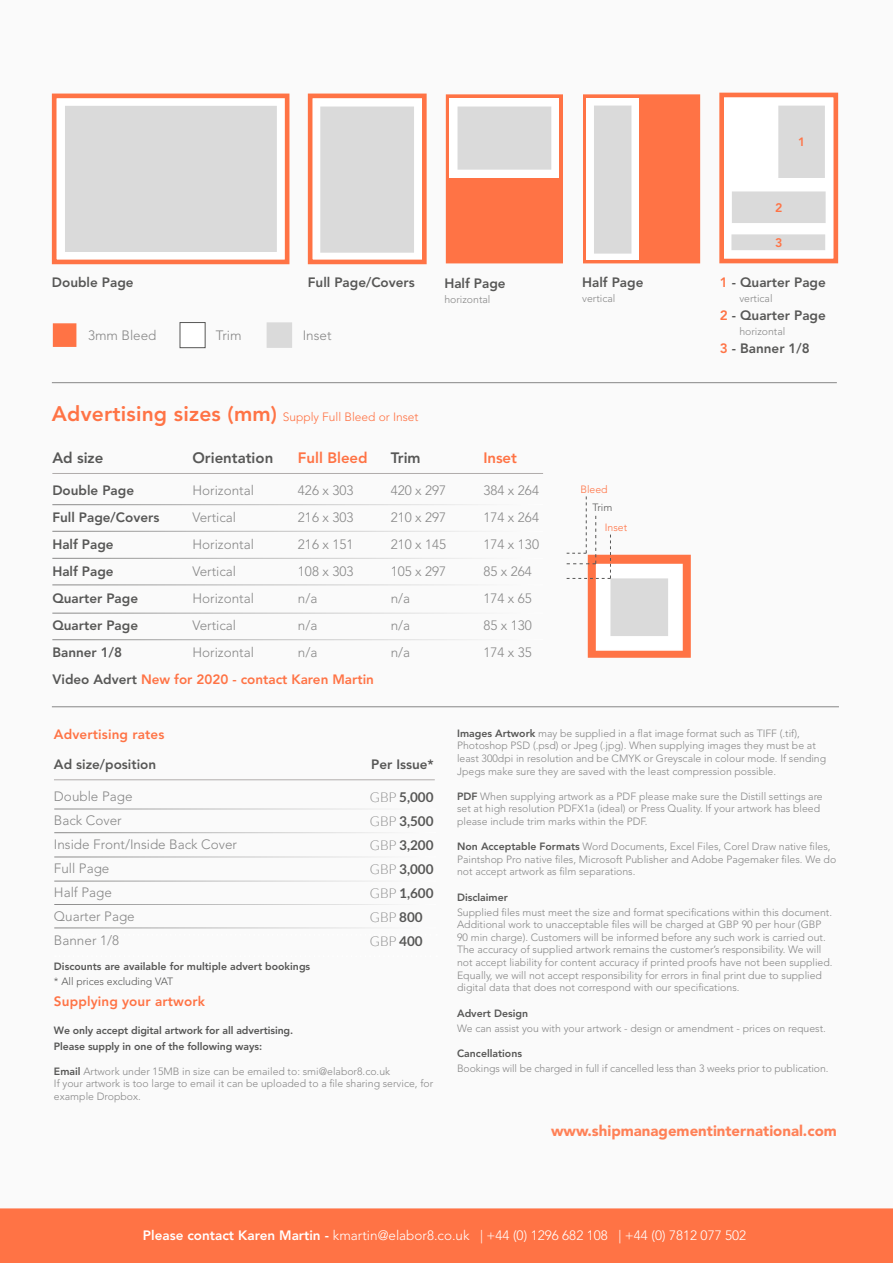
<style>
.page{position:relative;width:893px;height:1263px;background:#fafafa}
.page>*{position:absolute;margin:0;border:0;box-sizing:border-box;transform-origin:0 0}
.t1{font:900 15px "Avenir LT Std";color:#ff8157}
.t2{font:800 15px "Avenir LT Std";color:#575756}
.t3{font:800 15px "Avenir LT Std";color:#ff7345}
.t4{font:300 13.5px/27px "Avenir LT Std";color:#878787}
.t5{font:800 13.5px/27px "Avenir LT Std";color:#575756}
.t6{font:300 13.5px "Avenir LT Std";color:#fff}
.t7{font:700 13.5px/24px "Lato";color:#575756}
.t8{font:800 13.5px "Avenir LT Std";letter-spacing:.01em;color:#ff7345}
.t9{font:800 12.3px "Avenir LT Std";color:#ff7345}
.t10{font:300 12px "Avenir LT Std";color:#ff7345}
.t11{font:800 12px "Avenir LT Std";color:#ff7345}
.t12{font:300 10.5px/12.6px "Avenir LT Std";color:#878787}
.t13{font:800 10.5px/16.2px "Avenir LT Std";color:#575756}
.t14{font:300 10.5px "Avenir LT Std";color:#575756}
.t15{font:300 10.5px "Avenir LT Std";color:#ff7345}
.s1{font-weight:800;font-size:21px}
.s2{color:#ff7345}
.s3{font-weight:300;color:#878787}
.s4{font-weight:800;color:#575756}
.s5{font-weight:800}
</style>
<div class="page">
<div style="left:308px;top:94px;width:119px;height:170px;background:#fff;border:5px solid #ff7345"></div>
<div style="left:52px;top:94px;width:237px;height:170px;background:#fff;border:5px solid #ff7345"></div>
<div style="left:446px;top:94px;width:117px;height:169px;background:#ff7345"></div>
<div style="left:450px;top:98px;width:109px;height:80px;background:#fff"></div>
<div style="left:583px;top:94px;width:117px;height:169px;background:#ff7345;border:3px solid #ff7345"></div>
<div style="left:587px;top:98px;width:52px;height:162px;background:#fff"></div>
<div style="left:65px;top:106px;width:212px;height:146px;background:#dadada"></div>
<div style="left:320px;top:107px;width:94px;height:146px;background:#dadada"></div>
<div style="left:457px;top:107px;width:94px;height:63px;background:#dadada;border:2px solid #dadada"></div>
<div style="left:594px;top:106px;width:37px;height:148px;background:#dadada"></div>
<div style="left:719px;top:93px;width:119px;height:170px;background:#fff;border:5px solid #ff7345"></div>
<div style="left:778px;top:106px;width:47px;height:72px;background:#dadada;border:2px solid #dadada"></div>
<div style="left:732px;top:191px;width:94px;height:32px;background:#dadada;border:2px solid #dadada"></div>
<div style="left:731px;top:234px;width:94px;height:16px;background:#dadada;border:2px solid #dadada"></div>
<div style="left:267px;top:322px;width:25px;height:26px;background:#dadada"></div>
<div style="left:53px;top:323px;width:23px;height:24px;background:#ff7345;border:2px solid #ff7345"></div>
<div style="left:180px;top:322px;width:25px;height:26px;background:#fff;border:1px solid #575756"></div>
<hr style="left:54px;top:779px;width:381px;height:1px;background:#b1adac">
<hr style="left:54px;top:809px;width:382px;height:1px;background:#fff">
<hr style="left:54px;top:832px;width:382px;height:1px;background:#fff">
<hr style="left:54px;top:857px;width:382px;height:1px;background:#fff">
<hr style="left:54px;top:881px;width:382px;height:1px;background:#fff">
<hr style="left:54px;top:904px;width:382px;height:1px;background:#fff">
<hr style="left:54px;top:928px;width:382px;height:1px;background:#fff">
<hr style="left:52px;top:706px;width:787px;height:1px;background:#878787">
<div style="left:588px;top:555px;width:103px;height:103px;background:#ff7345;border:2px solid #ff7345"></div>
<div style="left:596px;top:564px;width:87px;height:87px;background:#fff;border:2px solid #fff"></div>
<div style="left:610px;top:578px;width:58px;height:58px;background:#dadada"></div>
<svg style="left:567px;top:496px;width:44px;height:83px"></svg>
<hr style="left:52px;top:473px;width:491px;height:1px;background:#b1adac">
<hr style="left:52px;top:504px;width:491px;height:1px;background:#fff">
<hr style="left:52px;top:558px;width:491px;height:1px;background:#fff">
<hr style="left:52px;top:613px;width:491px;height:1px;background:#fff">
<hr style="left:52px;top:531px;width:491px;height:1px;background:#fff">
<hr style="left:52px;top:585px;width:491px;height:1px;background:#fff">
<hr style="left:52px;top:639px;width:491px;height:1px;background:#fff">
<hr style="left:52px;top:382px;width:785px;height:1px;background:#878787">
<div style="left:0;top:1208px;width:893px;height:55px;background:#ff7345"></div>
<p class="t5" style="left:52px;top:269px;width:83px">Double Page</p>
<p class="t5" style="left:308px;top:269px;width:109px">Full Page/Covers</p>
<p class="t5" style="left:444px;top:270px;width:63px">Half Page</p>
<p class="t12" style="left:444px;top:293px;width:48px">horizontal</p>
<p class="t4" style="left:88px;top:321px;width:70px">3mm Bleed</p>
<p class="t4" style="left:216px;top:321px;width:27px">Trim</p>
<p class="t4" style="left:303px;top:321px;width:30px">Inset</p>
<p class="t10" style="left:52px;top:410px;width:368px"><span class="s1">Advertising sizes (mm)</span> Supply Full Bleed or Inset</p>
<h1 class="t2" style="left:52px;top:448px;width:53px">Ad size</h1>
<h1 class="t2" style="left:192px;top:448px;width:82px">Orientation</h1>
<h1 class="t3" style="left:298px;top:448px;width:71px">Full Bleed</h1>
<h1 class="t2" style="left:391px;top:448px;width:32px">Trim</h1>
<h1 class="t3" style="left:483px;top:448px;width:35px">Inset</h1>
<p class="t4" style="left:483px;top:477px;width:57px">384 x 264<br>174 x 264<br>174 x 130<br>85 x 264<br>174 x 65<br>85 x 130<br>174 x 35</p>
<p class="t5" style="left:52px;top:477px;width:323px">Double Page<br>Full Page/Covers<br>Half Page<br>Half Page<br>Quarter Page<br>Quarter Page<br>Banner 1/8<br>Video Advert <span class="s2">New for 2020 - contact Karen Martin</span></p>
<p class="t4" style="left:192px;top:477px;width:63px">Horizontal<br>Vertical<br>Horizontal<br>Vertical<br>Horizontal<br>Vertical<br>Horizontal</p>
<p class="t4" style="left:298px;top:477px;width:57px">426 x 303<br>216 x 303<br>216 x 151<br>108 x 303 n/a<br>n/a<br>n/a</p>
<p class="t4" style="left:391px;top:477px;width:57px">420 x 297<br>210 x 297<br>210 x 145<br>105 x 297 n/a<br>n/a<br>n/a</p>
<p class="t5" style="left:582px;top:269px;width:63px">Half Page</p>
<p class="t12" style="left:582px;top:292px;width:35px">vertical</p>
<p class="t15" style="left:580px;top:483px;width:29px">Bleed</p>
<p class="t14" style="left:592px;top:502px;width:22px">Trim</p>
<p class="t15" style="left:605px;top:521px;width:24px">Inset</p>
<p class="t11" style="left:798px;top:135px;width:9px">1</p>
<p class="t9" style="left:775px;top:200px;width:9px">2</p>
<p class="t9" style="left:775px;top:235px;width:9px">3</p>
<p class="t5" style="left:720px;top:269px;width:107px"><span class="s2">1</span> - Quarter Page</p>
<p class="t12" style="left:739px;top:292px;width:35px">vertical</p>
<p class="t5" style="left:720px;top:302px;width:107px"><span class="s2">2</span> - Quarter Page</p>
<p class="t12" style="left:739px;top:325px;width:48px">horizontal</p>
<p class="t5" style="left:720px;top:335px;width:91px"><span class="s2">3</span> - Banner 1/8</p>
<p class="t8" style="left:54px;top:726px;width:112px">Advertising rates</p>
<p class="t5" style="left:54px;top:751px;width:104px">Ad size/position</p>
<p class="t4" style="left:54px;top:784px;width:185px;line-height:24px">Double Page<br>Back Cover<br>Inside Front/Inside Back Cover<br>Full Page<br>Half Page<br>Quarter Page<br>Banner 1/8</p>
<p class="t13" style="left:54px;top:958px;width:258px">Discounts are available for multiple advert bookings</p>
<p class="t14" style="left:54px;top:975px;width:121px">* All prices excluding VAT</p>
<p class="t5" style="left:371px;top:751px;width:64px">Per Issue*</p>
<p class="t7" style="left:370px;top:785px;width:65px"><span class="s3">GBP</span> 5,000<br><span class="s3">GBP</span> 3,500<br><span class="s3">GBP</span> 3,200<br><span class="s3">GBP</span> 3,000<br><span class="s3">GBP</span> 1,600<br><span class="s3">GBP</span> 800<br><span class="s3">GBP</span> 400</p>
<p class="t8" style="left:54px;top:993px;width:153px">Supplying your artwork</p>
<p class="t13" style="left:54px;top:1022px;width:241px">We only accept digital artwork for all advertising.<br>Please supply in one of the following ways:</p>
<p class="t12" style="left:54px;top:1065px;width:381px"><span class="s4">Email</span> Artwork under 15MB in size can be emailed to: smi@elabor8.co.uk<br>If your artwork is too large to email it can be uploaded to a file sharing service, for example Dropbox.</p>
<p class="t12" style="left:457px;top:727px;width:371px"><span class="s4">Images Artwork</span> may be supplied in a flat image format such as TIFF (.tif), Photoshop PSD (.psd) or Jpeg (.jpg). When supplying images they must be at least 300dpi in resolution and be CMYK or Greyscale in colour mode. If sending Jpegs make sure they are saved with the least compression possible.</p>
<p class="t12" style="left:457px;top:790px;width:367px"><span class="s4">PDF</span> When supplying artwork as a PDF please make sure the Distill settings are set at high resolution PDFX1a (ideal) or Press Quality. If your artwork has bleed please include trim marks within the PDF.</p>
<p class="t12" style="left:457px;top:840px;width:381px"><span class="s4">Non Acceptable Formats</span> Word Documents, Excel Files, Corel Draw native files,<br>Paintshop Pro native files, Microsoft Publisher and Adobe Pagemaker files. We do not accept artwork as film separations.</p>
<p class="t13" style="left:457px;top:889px;width:52px">Disclaimer</p>
<p class="t12" style="left:457px;top:906px;width:377px">Supplied files must meet the size and format specifications within this document.<br>Additional work to unacceptable files will be charged at GBP 90 per hour (GBP 90 min charge). Customers will be informed before any such work is carried out.<br>The accuracy of supplied artwork remains the customer’s responsibility. We will not accept liability for content accuracy if printed proofs have not been supplied.<br>Equally, we will not accept responsibility for errors in final print due to supplied digital data that does not correspond with our specifications.</p>
<p class="t13" style="left:457px;top:1005px;width:72px">Advert Design</p>
<p class="t12" style="left:457px;top:1021px;width:370px">We can assist you with your artwork - design or amendment - prices on request.</p>
<p class="t13" style="left:457px;top:1045px;width:66px">Cancellations</p>
<p class="t12" style="left:457px;top:1062px;width:373px">Bookings will be charged in full if cancelled less than 3 weeks prior to publication.</p>
<h1 class="t1" style="left:551px;top:1122px;width:287px">www.shipmanagementinternational.com</h1>
<p class="t6" style="left:143px;top:1228px;width:605px"><span class="s5">Please contact Karen Martin -</span> kmartin@elabor8.co.uk | +44 (0) 1296 682 108 | +44 (0) 7812 077 502</p>
</div>
